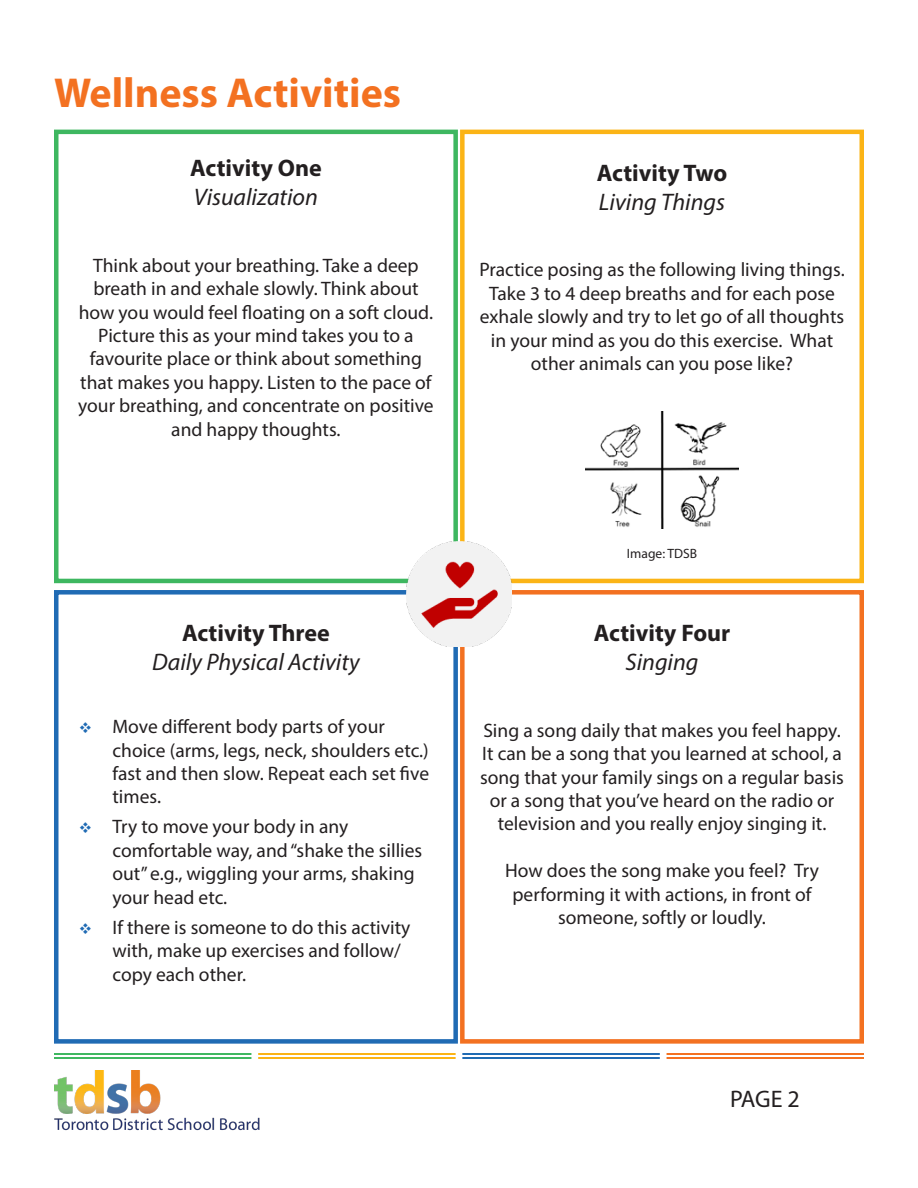
<style>
.page{position:relative;width:918px;height:1188px;background:#fff}
.page>*{position:absolute;margin:0;border:0;box-sizing:border-box;transform-origin:0 0}
.t1{font:700 42px "Myriad Pro";color:#f37121}
.t2{font:italic 24px "Myriad Pro";color:#231f20}
.t3{font:700 24px "Myriad Pro";color:#231f20}
.t4{font:24px "Myriad Pro";color:#231f20}
.Grid_Center{font:19.5px/23.4px "Myriad Pro";color:#231f20;text-align:center}
.Grid_Center-2{font:13.5px "Myriad Pro";color:#231f20}
</style>
<div class="page">
<hr style="left:54px;top:1053px;width:197px;height:2px;background:#3eb760">
<hr style="left:54px;top:1057px;width:197px;height:2px;background:#3eb760">
<hr style="left:258px;top:1053px;width:198px;height:2px;background:#fbb416">
<hr style="left:258px;top:1057px;width:198px;height:2px;background:#fbb416">
<hr style="left:462px;top:1053px;width:198px;height:2px;background:#206bb4">
<hr style="left:462px;top:1057px;width:198px;height:2px;background:#206bb4">
<hr style="left:667px;top:1053px;width:197px;height:2px;background:#f37121">
<hr style="left:667px;top:1057px;width:197px;height:2px;background:#f37121">
<img style="left:54px;top:1070px;width:206px;height:61px">
<div style="left:54px;top:130px;width:404px;height:453px;border:4px solid #3eb760"></div>
<img style="left:586px;top:411px;width:153px;height:117px">
<div style="left:460px;top:130px;width:404px;height:453px;border:4px solid #fbb416"></div>
<div style="left:460px;top:590px;width:404px;height:454px;border:4px solid #f37121"></div>
<div style="left:54px;top:590px;width:404px;height:454px;border:4px solid #206bb4"></div>
<img style="left:407px;top:542px;width:104px;height:104px">
<p class="t1" style="left:54px;top:66px;width:349px">Wellness Activities</p>
<p class="t3" style="left:190px;top:153px;width:133px">Activity One</p>
<p class="t2" style="left:194px;top:182px;width:126px">Visualization</p>
<p class="Grid_Center" style="left:78px;top:253px;width:357px">Think about your breathing. Take a deep breath in and exhale slowly. Think about how you would feel floating on a soft cloud.<br>Picture this as your mind takes you to a favourite place or think about something that makes you happy. Listen to the pace of your breathing, and concentrate on positive and happy thoughts.</p>
<p class="t3" style="left:182px;top:618px;width:149px">Activity Three</p>
<p class="t2" style="left:152px;top:647px;width:209px">Daily Physical Activity</p>
<p class="Grid_Center" style="left:112px;top:715px;width:318px;text-align:left">Move different body parts of your choice (arms, legs, neck, shoulders etc.) fast and then slow. Repeat each set five times.</p>
<p class="Grid_Center" style="left:112px;top:815px;width:311px;text-align:left">Try to move your body in any comfortable way, and “shake the sillies out” e.g., wiggling your arms, shaking your head etc.</p>
<p class="Grid_Center" style="left:112px;top:915px;width:299px;text-align:left">If there is someone to do this activity with, make up exercises and follow/ copy each other.</p>
<p class="t3" style="left:597px;top:157px;width:132px">Activity Two</p>
<p class="t2" style="left:599px;top:187px;width:128px">Living Things</p>
<p class="Grid_Center" style="left:479px;top:258px;width:367px">Practice posing as the following living things.<br>Take 3 to 4 deep breaths and for each pose</p>
<p class="Grid_Center" style="left:480px;top:305px;width:366px">exhale slowly and try to let go of all thoughts in your mind as you do this exercise. What other animals can you pose like?</p>
<p class="Grid_Center-2" style="left:627px;top:545px;width:72px">Image: TDSB</p>
<p class="t3" style="left:594px;top:618px;width:138px">Activity Four</p>
<p class="t2" style="left:626px;top:647px;width:74px">Singing</p>
<p class="Grid_Center" style="left:480px;top:718px;width:365px">Sing a song daily that makes you feel happy.<br>It can be a song that you learned at school, a song that your family sings on a regular basis or a song that you’ve heard on the radio or television and you really enjoy singing it.</p>
<p class="Grid_Center" style="left:505px;top:859px;width:315px">How does the song make you feel? Try performing it with actions, in front of someone, softly or loudly.</p>
<p class="t4" style="left:730px;top:1084px;width:71px">PAGE 2</p>
</div>
